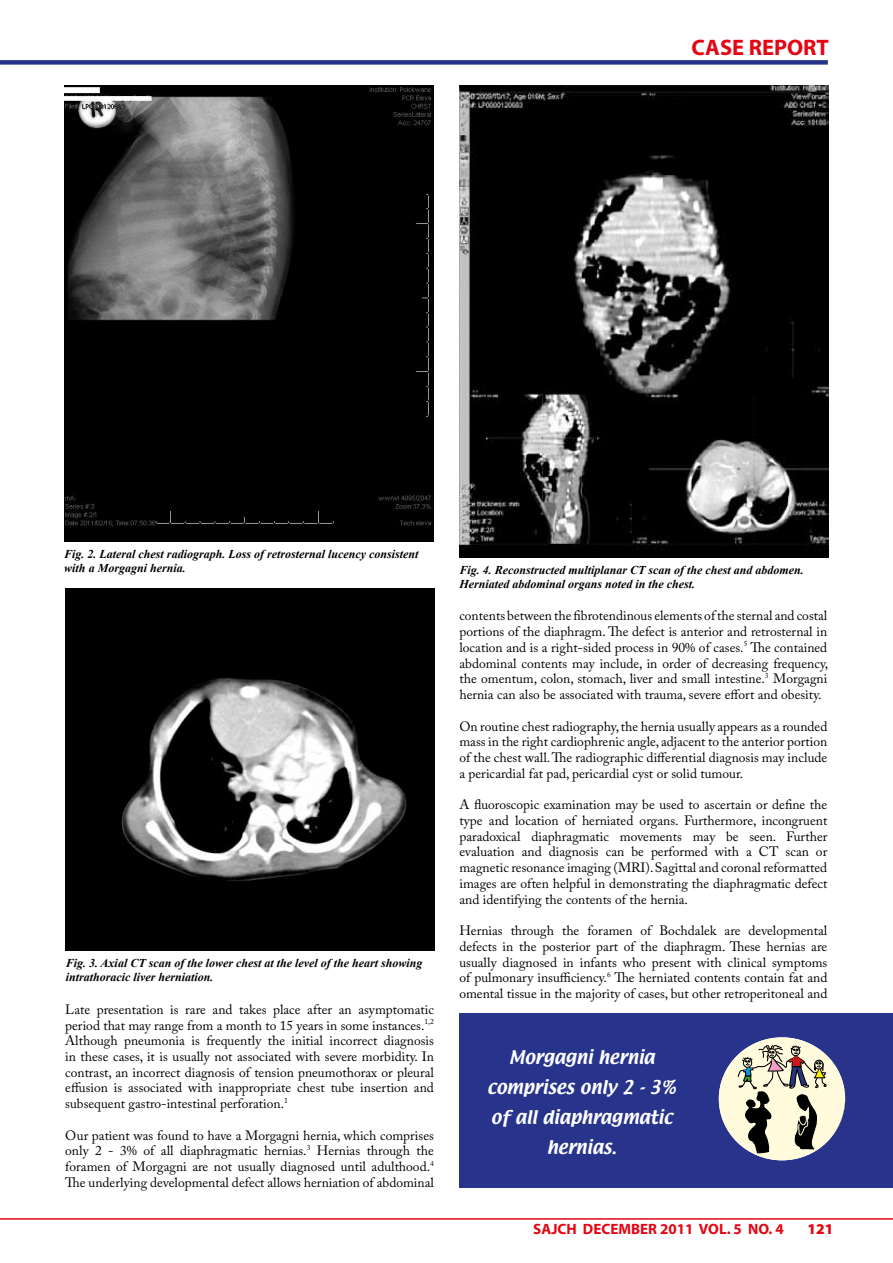
<style>
.page{position:relative;width:893px;height:1263px;background:#fff}
.page>*{position:absolute;margin:0;border:0;box-sizing:border-box;transform-origin:0 0}
.t1{font:700 22.5px "Myriad Pro";color:#e30613}
.t2{font:16.5px/30px "Textile";color:#fff;text-align:center}
.t3{font:700 15px "Myriad Pro";color:#e30613}
.t4{font:900 15px "Myriad Pro";color:#e30613}
.t5{font:13.5px/15.8px "Adobe Caslon Pro";color:#000;text-align:justify}
.t6{font:italic 700 12px/14.4px "Times New Roman";color:#000}
</style>
<div class="page">
<hr style="left:0;top:1218px;width:893px;height:2px;background:#e30613">
<div style="left:0;top:60px;width:828px;height:5px;background:#28348b"></div>
<img style="left:64px;top:85px;width:370px;height:456px">
<img style="left:65px;top:589px;width:370px;height:362px">
<img style="left:459px;top:85px;width:370px;height:472px">
<div style="left:459px;top:1014px;width:434px;height:174px;background:#28348b"></div>
<svg style="left:719px;top:1037px;width:126px;height:123px"></svg>
<svg style="left:700px;top:1218px;width:31px;height:2px"></svg>
<h1 class="t1" style="left:692px;top:33px;width:139px">CASE REPORT</h1>
<p class="t6" style="left:64px;top:546px;width:356px">Fig. 2. Lateral chest radiograph. Loss of retrosternal lucency consistent with a Morgagni hernia.</p>
<p class="t6" style="left:66px;top:955px;width:358px">Fig. 3. Axial CT scan of the lower chest at the level of the heart showing intrathoracic liver herniation.</p>
<p class="t5" style="left:65px;top:1001px;width:370px">Late presentation is rare and takes place after an asymptomatic period that may range from a month to 15 years in some instances.<sup>1,2<br></sup>Although pneumonia is frequently the initial incorrect diagnosis in these cases, it is usually not associated with severe morbidity. In contrast, an incorrect diagnosis of tension pneumothorax or pleural effusion is associated with inappropriate chest tube insertion and subsequent gastro-intestinal perforation.<sup>1</sup></p>
<p class="t5" style="left:65px;top:1127px;width:370px">Our patient was found to have a Morgagni hernia, which comprises only 2 - 3% of all diaphragmatic hernias.<sup>3</sup> Hernias through the foramen of Morgagni are not usually diagnosed until adulthood.<sup>4<br></sup>The underlying developmental defect allows herniation of abdominal</p>
<p class="t6" style="left:459px;top:562px;width:346px">Fig. 4. Reconstructed multiplanar CT scan of the chest and abdomen.<br>Herniated abdominal organs noted in the chest.</p>
<p class="t5" style="left:459px;top:608px;width:370px">contents between the fibrotendinous elements of the sternal and costal portions of the diaphragm. The defect is anterior and retrosternal in location and is a right-sided process in 90% of cases.<sup>5</sup> The contained abdominal contents may include, in order of decreasing frequency, the omentum, colon, stomach, liver and small intestine.<sup>3</sup> Morgagni hernia can also be associated with trauma, severe effort and obesity.</p>
<p class="t5" style="left:459px;top:718px;width:369px">On routine chest radiography, the hernia usually appears as a rounded mass in the right cardiophrenic angle, adjacent to the anterior portion of the chest wall. The radiographic differential diagnosis may include a pericardial fat pad, pericardial cyst or solid tumour.</p>
<p class="t5" style="left:459px;top:797px;width:369px">A fluoroscopic examination may be used to ascertain or define the type and location of herniated organs. Furthermore, incongruent paradoxical diaphragmatic movements may be seen. Further evaluation and diagnosis can be performed with a CT scan or magnetic resonance imaging (MRI). Sagittal and coronal reformatted images are often helpful in demonstrating the diaphragmatic defect and identifying the contents of the hernia.</p>
<p class="t5" style="left:459px;top:922px;width:369px">Hernias through the foramen of Bochdalek are developmental defects in the posterior part of the diaphragm. These hernias are usually diagnosed in infants who present with clinical symptoms of pulmonary insufficiency.<sup>6</sup> The herniated contents contain fat and omental tissue in the majority of cases, but other retroperitoneal and</p>
<p class="t2" style="left:487px;top:1043px;width:190px">Morgagni hernia comprises only 2 - 3% of all diaphragmatic hernias.</p>
<p class="t3" style="left:533px;top:1219px;width:252px">SAJCH DECEMBER 2011 VOL. 5 NO. 4</p>
<p class="t4" style="left:807px;top:1219px;width:27px">121</p>
</div>
